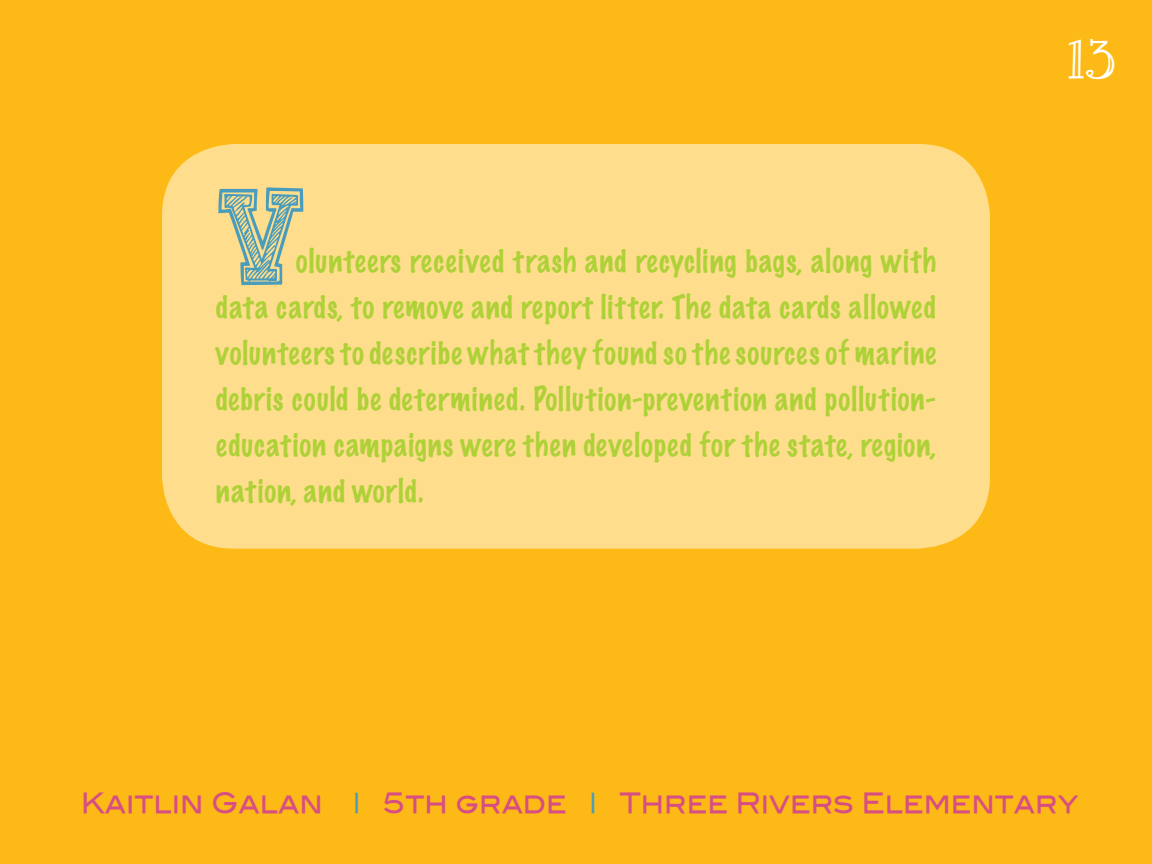
<style>
.page{position:relative;width:1152px;height:864px;background:#fdba16}
.page>*{position:absolute;margin:0;border:0;box-sizing:border-box;transform-origin:0 0}
.t1{font:126.4px "Sketch College";color:#499cbc;scale:.87 1}
.t2{font:50px "Janda Curlygirl Serif";color:#fff}
.t3{font:100 30px/46px "Marker Felt";letter-spacing:.04em;color:#add136;text-align:justify;scale:.95 1}
.t4{font:28px "Blair Md ITCTT Medium";color:#d74f82;scale:.9 1}
.s1{color:#499cbc}
</style>
<div class="page">
<div style="left:162px;top:144px;width:828px;height:405px;background:#fedd8c;border-radius:72px"></div>
<h1 class="t1" style="left:216px;top:182px;width:105px">V</h1>
<p class="t3" style="left:216px;top:237px;width:759px;text-indent:80px">olunteers received trash and recycling bags, along with data cards, to remove and report litter. The data cards allowed volunteers to describe what they found so the sources of marine debris could be determined. Pollution-prevention and pollution&shy;education campaigns were then developed for the state, region, nation, and world.</p>
<h2 class="t2" style="left:1068px;top:33px;width:50px">13</h2>
<p class="t4" style="left:81px;top:780px;width:1110px">Kaitlin Galan <span class="s1">|</span> 5th grade <span class="s1">|</span> Three Rivers Elementary</p>
</div>
